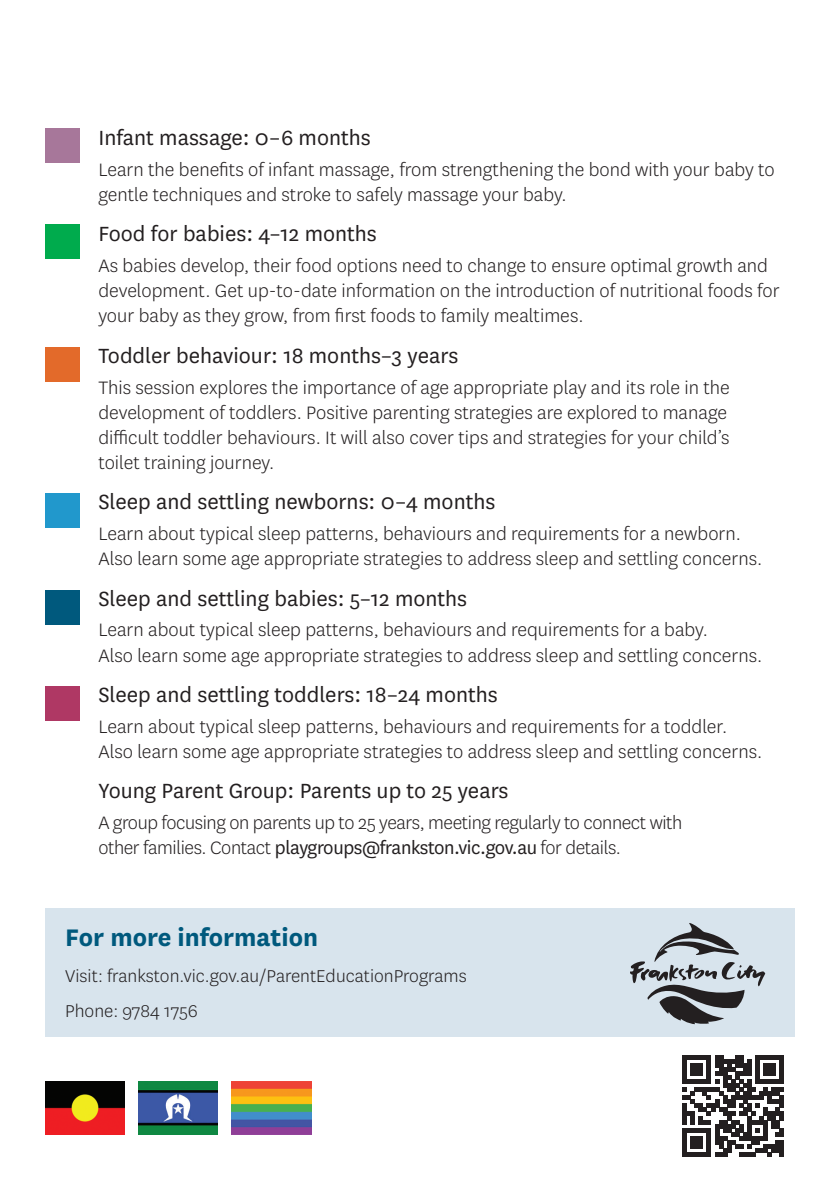
<style>
.page{position:relative;width:840px;height:1191px;background:#fff}
.page>*{position:absolute;margin:0;border:0;box-sizing:border-box;transform-origin:0 0}
.t1{font:700 28px "National";color:#00597d}
.t2{font:24px "National";color:#231f20}
.t3{font:300 21px/25.2px "National";color:#231f20}
.t4{font:300 21px/25.2px "National";letter-spacing:-.02em;color:#231f20}
.t5{font:300 20px/35.4px "National";color:#231f20}
.s1{font-weight:400}
</style>
<div class="page">
<div style="left:45px;top:908px;width:749px;height:128px;background:#d8e4ed"></div>
<img style="left:45px;top:1081px;width:80px;height:53px">
<img style="left:231px;top:1081px;width:80px;height:53px">
<img style="left:138px;top:1081px;width:80px;height:53px">
<svg style="left:630px;top:923px;width:135px;height:101px"></svg>
<div style="left:45px;top:493px;width:34px;height:34px;background:#2198cc"></div>
<div style="left:45px;top:225px;width:34px;height:34px;background:#00ab4d"></div>
<div style="left:45px;top:129px;width:34px;height:34px;background:#a7779a"></div>
<div style="left:45px;top:347px;width:34px;height:34px;background:#e36a2a"></div>
<div style="left:45px;top:590px;width:34px;height:34px;background:#00597d"></div>
<div style="left:45px;top:686px;width:34px;height:34px;background:#af3864"></div>
<svg style="left:682px;top:1055px;width:101px;height:101px"></svg>
<p class="t2" style="left:98px;top:122px;width:274px">Infant massage: 0–6 months</p>
<p class="t3" style="left:98px;top:156px;width:677px">Learn the benefits of infant massage, from strengthening the bond with your baby to gentle techniques and stroke to safely massage your baby.</p>
<p class="t2" style="left:98px;top:218px;width:280px">Food for babies: 4–12 months</p>
<p class="t3" style="left:98px;top:252px;width:682px">As babies develop, their food options need to change to ensure optimal growth and development. Get up-to-date information on the introduction of nutritional foods for your baby as they grow, from first foods to family mealtimes.</p>
<p class="t2" style="left:98px;top:340px;width:361px">Toddler behaviour: 18 months–3 years</p>
<p class="t3" style="left:98px;top:374px;width:632px">This session explores the importance of age appropriate play and its role in the development of toddlers. Positive parenting strategies are explored to manage difficult toddler behaviours. It will also cover tips and strategies for your child’s toilet training journey.</p>
<p class="t2" style="left:98px;top:486px;width:398px">Sleep and settling newborns: 0–4 months</p>
<p class="t3" style="left:98px;top:520px;width:665px">Learn about typical sleep patterns, behaviours and requirements for a newborn.<br>Also learn some age appropriate strategies to address sleep and settling concerns.</p>
<p class="t2" style="left:98px;top:582px;width:370px">Sleep and settling babies: 5–12 months</p>
<p class="t3" style="left:98px;top:617px;width:665px">Learn about typical sleep patterns, behaviours and requirements for a baby.<br>Also learn some age appropriate strategies to address sleep and settling concerns.</p>
<p class="t2" style="left:98px;top:679px;width:400px">Sleep and settling toddlers: 18–24 months</p>
<p class="t3" style="left:98px;top:713px;width:665px">Learn about typical sleep patterns, behaviours and requirements for a toddler.<br>Also learn some age appropriate strategies to address sleep and settling concerns.</p>
<p class="t2" style="left:98px;top:775px;width:411px">Young Parent Group: Parents up to 25 years</p>
<p class="t4" style="left:98px;top:809px;width:585px">A group focusing on parents up to 25 years, meeting regularly to connect with other families. Contact <span class="s1">playgroups@frankston.vic.gov.au</span> for details.</p>
<h1 class="t1" style="left:65px;top:918px;width:254px">For more information</h1>
<p class="t5" style="left:65px;top:957px;width:403px">Visit: frankston.vic.gov.au/ParentEducationPrograms<br>Phone: 9784 1756</p>
</div>
